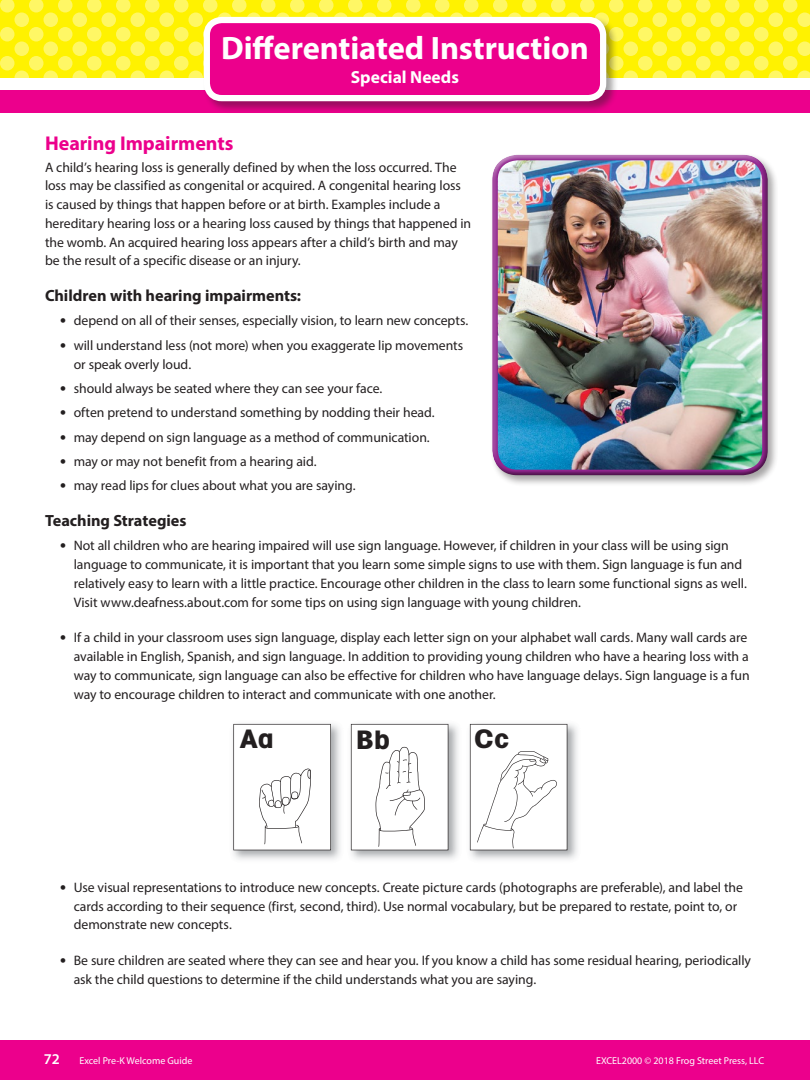
<style>
.page{position:relative;width:810px;height:1080px;background:#fff}
.page>*{position:absolute;margin:0;border:0;box-sizing:border-box;transform-origin:0 0}
.t1{font:700 32.5px "Myriad Pro";letter-spacing:-.005em;color:#fff}
.t2{font:700 condensed 25.5px "Avant Garde";color:#231f20;scale:1.28 1}
.t3{font:700 20px "Myriad Pro";letter-spacing:-.005em;color:#ec008c}
.t4{font:700 17.5px "Myriad Pro";color:#fff}
.t5{font:700 16.25px "Myriad Pro";color:#231f20}
.t6{font:600 15px "Myriad Pro";color:#fff}
.t7{font:13.75px/18.8px "Myriad Pro";letter-spacing:-.005em;color:#231f20}
.t8{font:10px "Myriad Pro";color:#fff}
.s1{font-weight:700;font-size:17.5px}
</style>
<div class="page">
<div style="left:0;top:1041px;width:810px;height:39px;background:#ec008c"></div>
<div style="left:0;top:90px;width:810px;height:22px;background:#ec008c"></div>
<svg style="left:0;top:0;width:810px;height:78px;background:#fff327"></svg>
<div style="left:202px;top:16px;width:417px;height:98px;background:#231f20;opacity:.42"></div>
<div style="left:207px;top:20px;width:396px;height:78px;background:#ec008c;border-radius:15px"></div>
<div style="left:204px;top:17px;width:402px;height:84px;border:6px solid #fff;border-radius:15px"></div>
<div style="left:490px;top:152px;width:289px;height:335px;background:#231f20;opacity:.4"></div>
<div style="left:492px;top:152px;width:276px;height:314px;background:#fff;opacity:.5"></div>
<div style="left:492px;top:162px;width:278px;height:314px;background:#231f20;opacity:.5"></div>
<img style="left:233px;top:723px;width:226px;height:137px">
<img style="left:469px;top:723px;width:109px;height:137px">
<svg style="left:351px;top:724px;width:97px;height:126px"></svg>
<svg style="left:233px;top:724px;width:98px;height:126px"></svg>
<svg style="left:470px;top:724px;width:97px;height:126px"></svg>
<h1 class="t1" style="left:221px;top:27px;width:369px">Differentiated Instruction</h1>
<p class="t4" style="left:351px;top:66px;width:110px">Special Needs</p>
<h3 class="t3" style="left:45px;top:130px;width:190px">Hearing Impairments</h3>
<p class="t7" style="left:45px;top:157px;width:428px">A child’s hearing loss is generally defined by when the loss occurred. The loss may be classified as congenital or acquired. A congenital hearing loss is caused by things that happen before or at birth. Examples include a hereditary hearing loss or a hearing loss caused by things that happened in the womb. An acquired hearing loss appears after a child’s birth and may be the result of a specific disease or an injury.</p>
<p class="t5" style="left:45px;top:285px;width:258px">Children with hearing impairments:</p>
<p class="t7" style="left:60px;top:311px;width:410px"><span class="s1">•</span> depend on all of their senses, especially vision, to learn new concepts.</p>
<p class="t7" style="left:74px;top:336px;width:391px;text-indent:-14px"><span class="s1">•</span> will understand less (not more) when you exaggerate lip movements or speak overly loud.</p>
<p class="t7" style="left:60px;top:379px;width:324px"><span class="s1">•</span> should always be seated where they can see your face.</p>
<p class="t7" style="left:60px;top:403px;width:376px"><span class="s1">•</span> often pretend to understand something by nodding their head.</p>
<p class="t7" style="left:60px;top:427px;width:371px"><span class="s1">•</span> may depend on sign language as a method of communication.</p>
<p class="t7" style="left:60px;top:452px;width:258px"><span class="s1">•</span> may or may not benefit from a hearing aid.</p>
<p class="t7" style="left:60px;top:476px;width:297px"><span class="s1">•</span> may read lips for clues about what you are saying.</p>
<p class="t5" style="left:45px;top:510px;width:143px">Teaching Strategies</p>
<p class="t7" style="left:74px;top:536px;width:675px;text-indent:-14px"><span class="s1">•</span> Not all children who are hearing impaired will use sign language. However, if children in your class will be using sign language to communicate, it is important that you learn some simple signs to use with them. Sign language is fun and relatively easy to learn with a little practice. Encourage other children in the class to learn some functional signs as well.<br>Visit www.deafness.about.com for some tips on using sign language with young children.</p>
<p class="t7" style="left:74px;top:628px;width:678px;text-indent:-14px"><span class="s1">•</span> If a child in your classroom uses sign language, display each letter sign on your alphabet wall cards. Many wall cards are available in English, Spanish, and sign language. In addition to providing young children who have a hearing loss with a way to communicate, sign language can also be effective for children who have language delays. Sign language is a fun way to encourage children to interact and communicate with one another.</p>
<h2 class="t2" style="left:240px;top:722px;width:28px">Aa</h2>
<h2 class="t2" style="left:356px;top:723px;width:28px">Bb</h2>
<h2 class="t2" style="left:474px;top:722px;width:28px">Cc</h2>
<p class="t7" style="left:74px;top:878px;width:671px;text-indent:-14px"><span class="s1">•</span> Use visual representations to introduce new concepts. Create picture cards (photographs are preferable), and label the cards according to their sequence (first, second, third). Use normal vocabulary, but be prepared to restate, point to, or demonstrate new concepts.</p>
<p class="t7" style="left:74px;top:951px;width:679px;text-indent:-14px"><span class="s1">•</span> Be sure children are seated where they can see and hear you. If you know a child has some residual hearing, periodically ask the child questions to determine if the child understands what you are saying.</p>
<p class="t6" style="left:44px;top:1050px;width:17px">72</p>
<p class="t8" style="left:79px;top:1054px;width:115px">Excel Pre-K Welcome Guide</p>
<p class="t8" style="left:596px;top:1054px;width:170px">EXCEL2000 © 2018 Frog Street Press, LLC</p>
</div>
